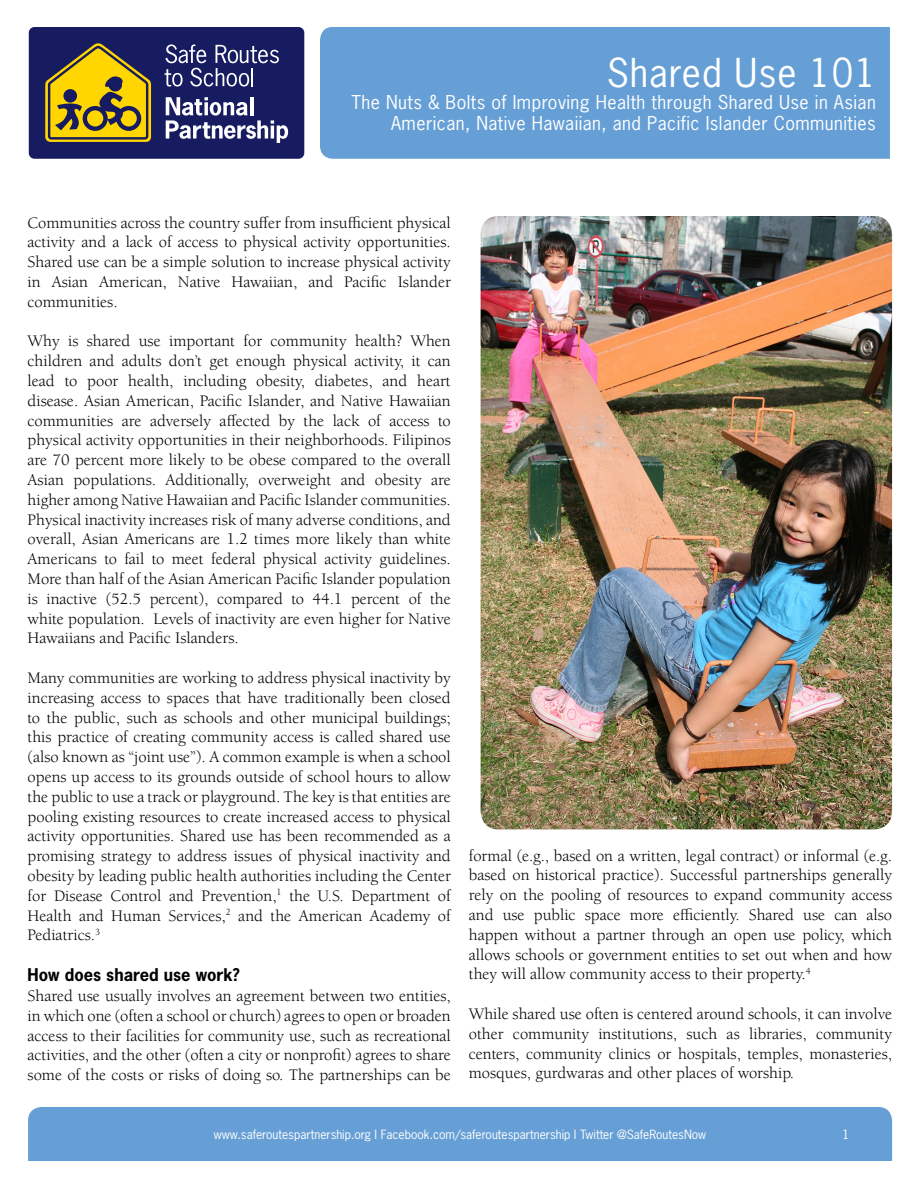
<style>
.page{position:relative;width:918px;height:1188px;background:#fff}
.page>*{position:absolute;margin:0;border:0;box-sizing:border-box;transform-origin:0 0}
.t1{font:37.5px "News Gothic";letter-spacing:.025em;color:#fff}
.t2{font:18px/21.6px "News Gothic";letter-spacing:.025em;color:#fff;text-align:right}
.t3{font:16.5px/19.8px "Berkeley Std";color:#000;text-align:justify}
.t4{font:700 16.5px "News Gothic";color:#000}
.t5{font:12px "News Gothic";color:#fff}
</style>
<div class="page">
<div style="left:320px;top:27px;width:570px;height:132px;background:#669fd5"></div>
<div style="left:28px;top:1107px;width:864px;height:54px;background:#669fd5"></div>
<div style="left:29px;top:27px;width:275px;height:132px;background:#171b60;border-radius:6px"></div>
<svg style="left:45px;top:43px;width:106px;height:99px"></svg>
<svg style="left:165px;top:44px;width:114px;height:43px"></svg>
<svg style="left:166px;top:97px;width:122px;height:46px"></svg>
<img style="left:481px;top:216px;width:411px;height:613px">
<h1 class="t1" style="left:607px;top:49px;width:271px">Shared Use 101</h1>
<p class="t2" style="left:352px;top:90px;width:526px">The Nuts &amp; Bolts of Improving Health through Shared Use in Asian<br>American, Native Hawaiian, and Pacific Islander Communities</p>
<p class="t3" style="left:28px;top:213px;width:425px">Communities across the country suffer from insufficient physical activity and a lack of access to physical activity opportunities.<br>Shared use can be a simple solution to increase physical activity in Asian American, Native Hawaiian, and Pacific Islander communities.</p>
<p class="t3" style="left:28px;top:332px;width:425px">Why is shared use important for community health? When children and adults don’t get enough physical activity, it can lead to poor health, including obesity, diabetes, and heart disease. Asian American, Pacific Islander, and Native Hawaiian communities are adversely affected by the lack of access to physical activity opportunities in their neighborhoods. Filipinos are 70 percent more likely to be obese compared to the overall Asian populations. Additionally, overweight and obesity are higher among Native Hawaiian and Pacific Islander communities.<br>Physical inactivity increases risk of many adverse conditions, and overall, Asian Americans are 1.2 times more likely than white Americans to fail to meet federal physical activity guidelines.<br>More than half of the Asian American Pacific Islander population is inactive (52.5 percent), compared to 44.1 percent of the white population. Levels of inactivity are even higher for Native Hawaiians and Pacific Islanders.</p>
<p class="t3" style="left:28px;top:668px;width:425px">Many communities are working to address physical inactivity by increasing access to spaces that have traditionally been closed to the public, such as schools and other municipal buildings; this practice of creating community access is called shared use (also known as “joint use”). A common example is when a school opens up access to its grounds outside of school hours to allow the public to use a track or playground. The key is that entities are pooling existing resources to create increased access to physical activity opportunities. Shared use has been recommended as a promising strategy to address issues of physical inactivity and obesity by leading public health authorities including the Center for Disease Control and Prevention,<sup>1</sup> the U.S. Department of Health and Human Services,<sup>2</sup> and the American Academy of Pediatrics.<sup>3</sup></p>
<p class="t4" style="left:28px;top:964px;width:214px">How does shared use work?</p>
<p class="t3" style="left:28px;top:986px;width:425px">Shared use usually involves an agreement between two entities, in which one (often a school or church) agrees to open or broaden access to their facilities for community use, such as recreational activities, and the other (often a city or nonprofit) agrees to share some of the costs or risks of doing so. The partnerships can be</p>
<p class="t3" style="left:469px;top:846px;width:425px">formal (e.g., based on a written, legal contract) or informal (e.g. based on historical practice). Successful partnerships generally rely on the pooling of resources to expand community access and use public space more efficiently. Shared use can also happen without a partner through an open use policy, which allows schools or government entities to set out when and how they will allow community access to their property.<sup>4</sup></p>
<p class="t3" style="left:469px;top:1004px;width:425px">While shared use often is centered around schools, it can involve other community institutions, such as libraries, community centers, community clinics or hospitals, temples, monasteries, mosques, gurdwaras and other places of worship.</p>
<p class="t5" style="left:214px;top:1127px;width:494px">www.saferoutespartnership.org | Facebook.com/saferoutespartnership | Twitter @SafeRoutesNow</p>
<p class="t5" style="left:843px;top:1127px;width:18px">1 1</p>
</div>
